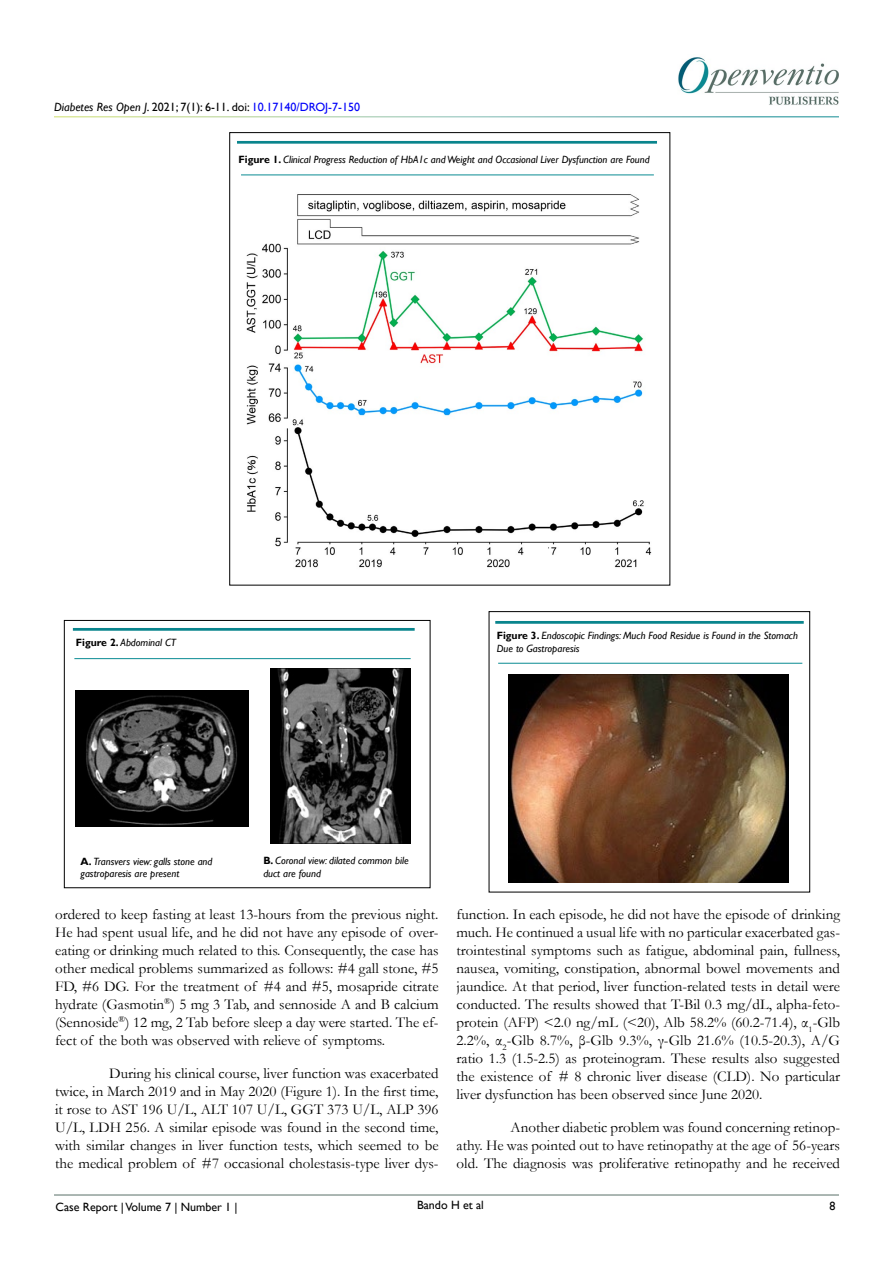
<style>
.page{position:relative;width:893px;height:1263px;background:#fff}
.page>*{position:absolute;margin:0;border:0;box-sizing:border-box;transform-origin:0 0}
.t1{font:15px/18px "Garamond";color:#000;text-align:justify}
.t2{font:12px "Gill Sans";color:#000}
.t3{font:italic 10.5px/12.6px "Gill Sans";color:#000}
.s1{font-style:italic}
.s2{color:#0000fa}
.s3{font-weight:700;font-style:normal}
</style>
<div class="page">
<img style="left:678px;top:57px;width:161px;height:48px">
<hr style="left:54px;top:1194px;width:785px;height:1px;background:#597068">
<div style="left:483px;top:610px;width:333px;height:15px;background:#f6f1f3;opacity:.75"></div>
<hr style="left:498px;top:663px;width:304px;height:1px;background:#0a8b93">
<img style="left:508px;top:674px;width:280px;height:209px">
<div style="left:224px;top:130px;width:446px;height:15px;background:#f6f1f3;opacity:.75"></div>
<hr style="left:241px;top:175px;width:413px;height:1px;background:#0a8b93">
<img style="left:246px;top:194px;width:406px;height:374px">
<div style="left:60px;top:617px;width:368px;height:15px;background:#f6f1f3;opacity:.75"></div>
<hr style="left:74px;top:658px;width:337px;height:1px;background:#0a8b93">
<img style="left:271px;top:669px;width:139px;height:174px">
<img style="left:75px;top:690px;width:173px;height:137px">
<p class="t2" style="left:54px;top:100px;width:308px"><span class="s1">Diabetes Res Open J</span>. 2021; 7(1): 6-11. doi: <span class="s2">10.17140/DROJ-7-150</span></p>
<p class="t3" style="left:238px;top:153px;width:413px"><span class="s3">Figure 1.</span> Clinical Progress Reduction of HbA1c and Weight and Occasional Liver Dysfunction are Found</p>
<p class="t3" style="left:76px;top:637px;width:102px"><span class="s3">Figure 2.</span> Abdominal CT</p>
<p class="t3" style="left:497px;top:629px;width:303px"><span class="s3">Figure 3.</span> Endoscopic Findings: Much Food Residue is Found in the Stomach<br>Due to Gastroparesis</p>
<p class="t3" style="left:81px;top:855px;width:133px"><span class="s3">A.</span> Transvers view: galls stone and gastroparesis are present</p>
<p class="t3" style="left:263px;top:854px;width:147px"><span class="s3">B.</span> Coronal view: dilated common bile duct are found</p>
<p class="t1" style="left:55px;top:905px;width:385px">ordered to keep fasting at least 13-hours from the previous night.<br>He had spent usual life, and he did not have any episode of over&shy;eating or drinking much related to this. Consequently, the case has other medical problems summarized as follows: #4 gall stone, #5<br>FD, #6 DG. For the treatment of #4 and #5, mosapride citrate hydrate (Gasmotin<sup>®</sup>) 5 mg 3 Tab, and sennoside A and B calcium (Sennoside<sup>®</sup>) 12 mg, 2 Tab before sleep a day were started. The ef&shy;fect of the both was observed with relieve of symptoms.</p>
<p class="t1" style="left:55px;top:1064px;width:385px;text-indent:54px">During his clinical course, liver function was exacerbated twice, in March 2019 and in May 2020 (Figure 1). In the first time, it rose to AST 196 U/L, ALT 107 U/L, GGT 373 U/L, ALP 396<br>U/L, LDH 256. A similar episode was found in the second time, with similar changes in liver function tests, which seemed to be the medical problem of #7 occasional cholestasis-type liver dys-</p>
<p class="t1" style="left:457px;top:905px;width:385px">function. In each episode, he did not have the episode of drinking much. He continued a usual life with no particular exacerbated gas&shy;trointestinal symptoms such as fatigue, abdominal pain, fullness, nausea, vomiting, constipation, abnormal bowel movements and jaundice. At that period, liver function-related tests in detail were conducted. The results showed that T-Bil 0.3 mg/dL, alpha-feto&shy;protein (AFP) &lt;2.0 ng/mL (&lt;20), Alb 58.2% (60.2-71.4), α<sub>1</sub>-Glb 2.2%, α<sub>2</sub>-Glb 8.7%, β-Glb 9.3%, γ-Glb 21.6% (10.5-20.3), A/G ratio 1.3 (1.5-2.5) as proteinogram. These results also suggested the existence of # 8 chronic liver disease (CLD). No particular liver dysfunction has been observed since June 2020.</p>
<p class="t1" style="left:457px;top:1118px;width:385px;text-indent:54px">Another diabetic problem was found concerning retinop&shy;athy. He was pointed out to have retinopathy at the age of 56-years old. The diagnosis was proliferative retinopathy and he received</p>
<p class="t2" style="left:56px;top:1200px;width:184px">Case Report | Volume 7 | Number 1 |</p>
<p class="t2" style="left:417px;top:1198px;width:68px">Bando H et al</p>
<p class="t2" style="left:830px;top:1199px;width:7px">8</p>
</div>
